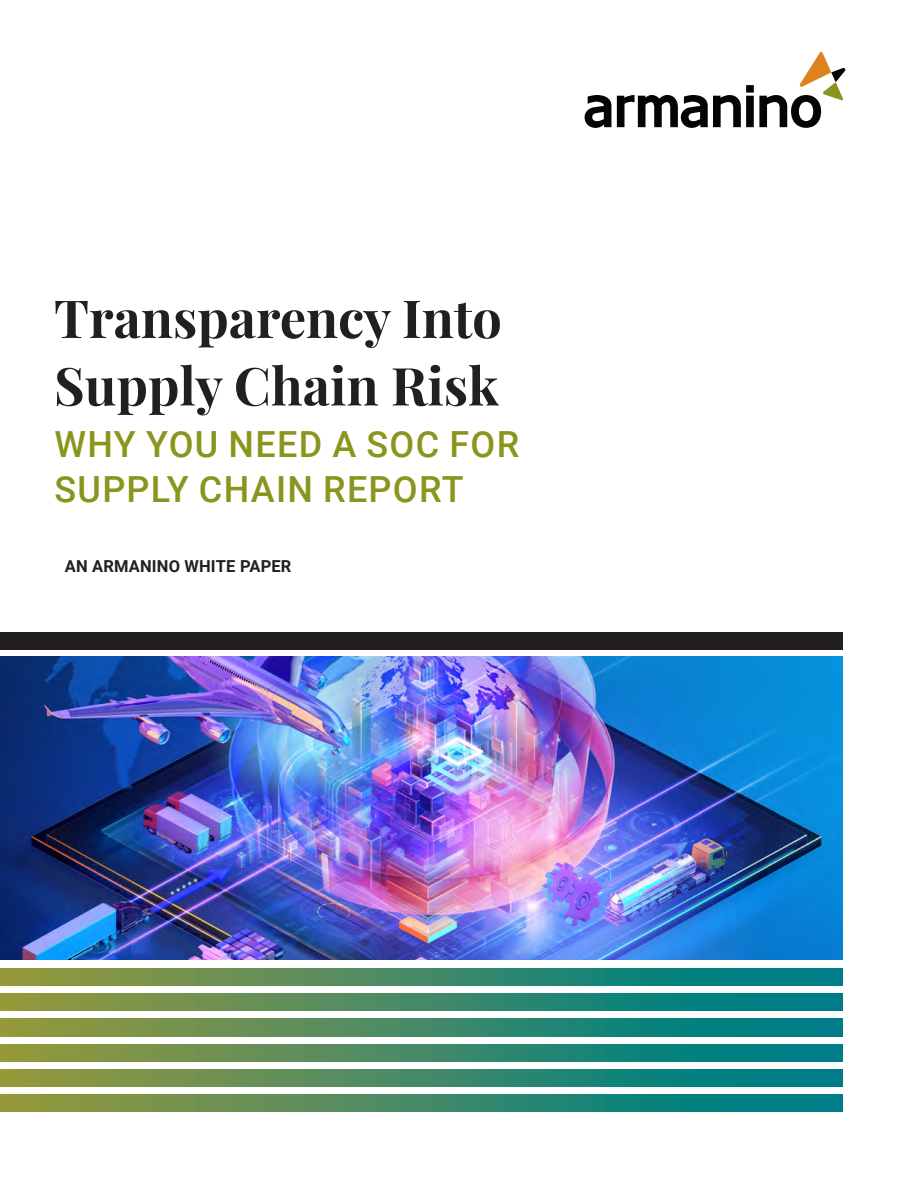
<style>
.page{position:relative;width:918px;height:1188px;background:#fff}
.page>*{position:absolute;margin:0;border:0;box-sizing:border-box;transform-origin:0 0}
.t1{font:700 52.5px "Playfair Display";color:#231f20}
.t2{font:500 36px "Roboto";letter-spacing:.035em;color:#8a951e}
.t3{font:700 16.5px "Roboto";letter-spacing:.01em;color:#231f20}
</style>
<div class="page">
<img style="left:0;top:657px;width:842px;height:302px">
<div style="left:0;top:968px;width:842px;height:18px;background:linear-gradient(to right,#99983d,#007c8d)"></div>
<div style="left:0;top:632px;width:842px;height:17px;background:#231f20"></div>
<div style="left:0;top:1044px;width:842px;height:18px;background:linear-gradient(to right,#99983d,#007c8d)"></div>
<div style="left:0;top:993px;width:842px;height:18px;background:linear-gradient(to right,#99983d,#007c8d)"></div>
<div style="left:0;top:1069px;width:842px;height:18px;background:linear-gradient(to right,#99983d,#007c8d)"></div>
<div style="left:0;top:1018px;width:842px;height:18px;background:linear-gradient(to right,#99983d,#007c8d)"></div>
<div style="left:0;top:1094px;width:842px;height:18px;background:linear-gradient(to right,#99983d,#007c8d)"></div>
<svg style="left:585px;top:95px;width:26px;height:33px"></svg>
<svg style="left:617px;top:52px;width:228px;height:76px"></svg>
<p class="t1" style="left:54px;top:277px;width:449px">Transparency Into</p>
<p class="t1" style="left:54px;top:345px;width:446px">Supply Chain Risk</p>
<p class="t2" style="left:55px;top:419px;width:466px">WHY YOU NEED A SOC FOR</p>
<p class="t2" style="left:55px;top:464px;width:411px">SUPPLY CHAIN REPORT</p>
<p class="t3" style="left:65px;top:555px;width:228px">AN ARMANINO WHITE PAPER</p>
</div>
